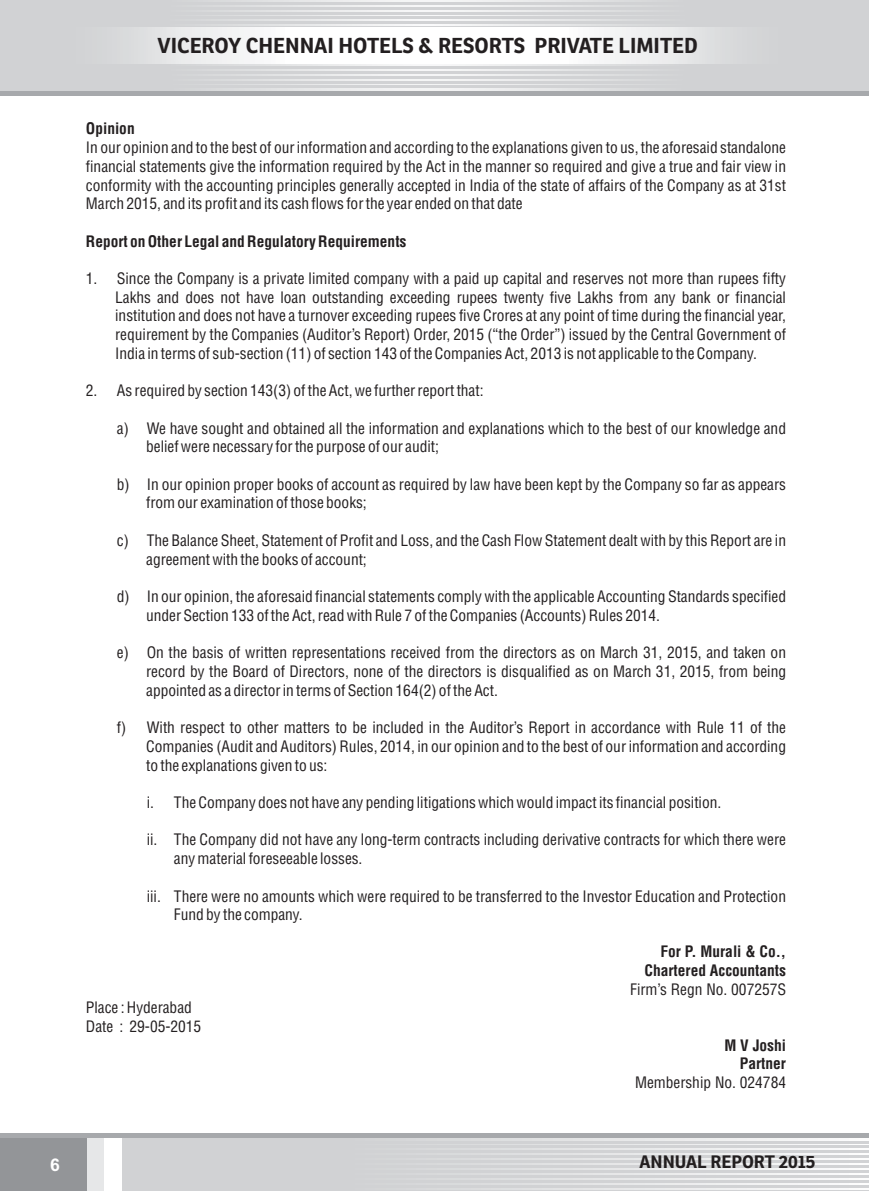
<style>
.page{position:relative;width:869px;height:1191px;background:#fff}
.page>*{position:absolute;margin:0;border:0;box-sizing:border-box;transform-origin:0 0}
.t1{font:700 21px "Ronnia Basic";color:#231f20}
.t2{font:700 17.5px "Ronnia Basic";color:#231f20}
.t3{font:700 17.5px "Arial";color:#fff}
.t4{font:15.4px/18.7px "Switzerland Condensed";color:#231f20}
.t5{font:800 15.4px/18.6px "Switzerland Condensed";color:#231f20;text-align:right}
</style>
<div class="page">
<hr style="left:868px;top:0;width:1px;height:91px;background:#d1d2d4">
<svg style="left:868px;top:1137px;width:1px;height:54px"></svg>
<svg style="left:0;top:0;width:868px;height:91px;background:#d8d9db"></svg>
<hr style="left:0;top:2px;width:868px;height:2px;background:#d1d2d4">
<hr style="left:0;top:7px;width:868px;height:2px;background:#d1d2d4">
<hr style="left:0;top:12px;width:868px;height:2px;background:#d1d2d4">
<hr style="left:0;top:17px;width:868px;height:2px;background:#d1d2d4">
<hr style="left:0;top:22px;width:868px;height:2px;background:#d1d2d4">
<hr style="left:0;top:27px;width:868px;height:2px;background:#d1d2d4">
<hr style="left:0;top:32px;width:868px;height:2px;background:#d1d2d4">
<hr style="left:0;top:37px;width:868px;height:2px;background:#d1d2d4">
<hr style="left:0;top:41px;width:868px;height:3px;background:#d1d2d4">
<hr style="left:0;top:46px;width:868px;height:3px;background:#d1d2d4">
<hr style="left:0;top:51px;width:868px;height:2px;background:#d1d2d4">
<hr style="left:0;top:56px;width:868px;height:2px;background:#d1d2d4">
<hr style="left:0;top:61px;width:868px;height:2px;background:#d1d2d4">
<hr style="left:0;top:66px;width:868px;height:2px;background:#d1d2d4">
<hr style="left:0;top:71px;width:868px;height:2px;background:#d1d2d4">
<hr style="left:0;top:76px;width:868px;height:2px;background:#d1d2d4">
<hr style="left:0;top:81px;width:868px;height:2px;background:#d1d2d4">
<hr style="left:0;top:86px;width:868px;height:2px;background:#d1d2d4">
<hr style="left:0;top:91px;width:868px;height:4px;background:#a7a9ac">
<svg style="left:122px;top:1138px;width:746px;height:52px;background:#dbdcde"></svg>
<hr style="left:0;top:1137px;width:868px;height:1px;background:#d1d2d4">
<hr style="left:0;top:1141px;width:868px;height:2px;background:#d1d2d4">
<hr style="left:0;top:1145px;width:868px;height:3px;background:#d1d2d4">
<hr style="left:0;top:1150px;width:868px;height:3px;background:#d1d2d4">
<hr style="left:0;top:1155px;width:868px;height:2px;background:#d1d2d4">
<hr style="left:0;top:1160px;width:868px;height:2px;background:#d1d2d4">
<hr style="left:0;top:1165px;width:868px;height:2px;background:#d1d2d4">
<hr style="left:0;top:1170px;width:868px;height:2px;background:#d1d2d4">
<hr style="left:0;top:1175px;width:868px;height:2px;background:#d1d2d4">
<hr style="left:0;top:1180px;width:868px;height:2px;background:#d1d2d4">
<hr style="left:0;top:1185px;width:868px;height:2px;background:#d1d2d4">
<hr style="left:0;top:1190px;width:868px;height:1px;background:#d1d2d4">
<div style="left:0;top:1137px;width:87px;height:54px;background:#939598"></div>
<div style="left:87px;top:1137px;width:17px;height:54px;background:#e6e7e8"></div>
<div style="left:104px;top:1133px;width:17px;height:58px;background:#fff"></div>
<hr style="left:0;top:1133px;width:868px;height:4px;background:#a7a9ac">
<img style="left:17px;top:27px;width:820px;height:37px">
<h1 class="t1" style="left:157px;top:34px;width:541px">VICEROY CHENNAI HOTELS &amp; RESORTS PRIVATE LIMITED</h1>
<p class="t3" style="left:50px;top:1154px;width:11px">6</p>
<p class="t5" style="left:86px;top:121px;width:50px">Opinion</p>
<p class="t4" style="left:86px;top:139px;width:701px;text-align:justify">In our opinion and to the best of our information and according to the explanations given to us, the aforesaid standalone financial statements give the information required by the Act in the manner so required and give a true and fair view in conformity with the accounting principles generally accepted in India of the state of affairs of the Company as at 31st March 2015, and its profit and its cash flows for the year ended on that date</p>
<p class="t5" style="left:86px;top:233px;width:322px">Report on Other Legal and Regulatory Requirements</p>
<p class="t4" style="left:115px;top:270px;width:672px;text-align:justify;text-indent:-29px">1. Since the Company is a private limited company with a paid up capital and reserves not more than rupees fifty Lakhs and does not have loan outstanding exceeding rupees twenty five Lakhs from any bank or financial institution and does not have a turnover exceeding rupees five Crores at any point of time during the financial year, requirement by the Companies (Auditor’s Report) Order, 2015 (“the Order”) issued by the Central Government of India in terms of sub-section (11) of section 143 of the Companies Act, 2013 is not applicable to the Company.</p>
<p class="t4" style="left:86px;top:382px;width:399px">2. As required by section 143(3) of the Act, we further report that:</p>
<p class="t4" style="left:146px;top:420px;width:641px;text-indent:-29px">a) We have sought and obtained all the information and explanations which to the best of our knowledge and belief were necessary for the purpose of our audit;</p>
<p class="t4" style="left:146px;top:476px;width:641px;text-indent:-29px">b) In our opinion proper books of account as required by law have been kept by the Company so far as appears from our examination of those books;</p>
<p class="t4" style="left:146px;top:532px;width:641px;text-indent:-29px">c) The Balance Sheet, Statement of Profit and Loss, and the Cash Flow Statement dealt with by this Report are in agreement with the books of account;</p>
<p class="t4" style="left:146px;top:588px;width:641px;text-indent:-29px">d) In our opinion, the aforesaid financial statements comply with the applicable Accounting Standards specified under Section 133 of the Act, read with Rule 7 of the Companies (Accounts) Rules 2014.</p>
<p class="t4" style="left:146px;top:644px;width:641px;text-align:justify;text-indent:-29px">e) On the basis of written representations received from the directors as on March 31, 2015, and taken on record by the Board of Directors, none of the directors is disqualified as on March 31, 2015, from being appointed as a director in terms of Section 164(2) of the Act.</p>
<p class="t4" style="left:146px;top:719px;width:641px;text-align:justify;text-indent:-29px">f) With respect to other matters to be included in the Auditor’s Report in accordance with Rule 11 of the Companies (Audit and Auditors) Rules, 2014, in our opinion and to the best of our information and according to the explanations given to us:</p>
<p class="t4" style="left:147px;top:794px;width:576px">i. The Company does not have any pending litigations which would impact its financial position.</p>
<p class="t4" style="left:174px;top:831px;width:613px;text-indent:-27px">ii. The Company did not have any long-term contracts including derivative contracts for which there were any material foreseeable losses.</p>
<p class="t4" style="left:174px;top:888px;width:613px;text-indent:-27px">iii. There were no amounts which were required to be transferred to the Investor Education and Protection<br>Fund by the company.</p>
<p class="t5" style="left:644px;top:943px;width:143px">For P. Murali &amp; Co.,<br>Chartered Accountants</p>
<p class="t4" style="left:630px;top:981px;width:157px">Firm’s Regn No. 007257S</p>
<p class="t4" style="left:86px;top:999px;width:117px">Place : Hyderabad<br>Date : 29-05-2015</p>
<p class="t5" style="left:724px;top:1037px;width:63px">M V Joshi<br>Partner</p>
<p class="t4" style="left:634px;top:1074px;width:152px">Membership No. 024784</p>
<p class="t2" style="left:639px;top:1151px;width:178px">ANNUAL REPORT 2015</p>
</div>
